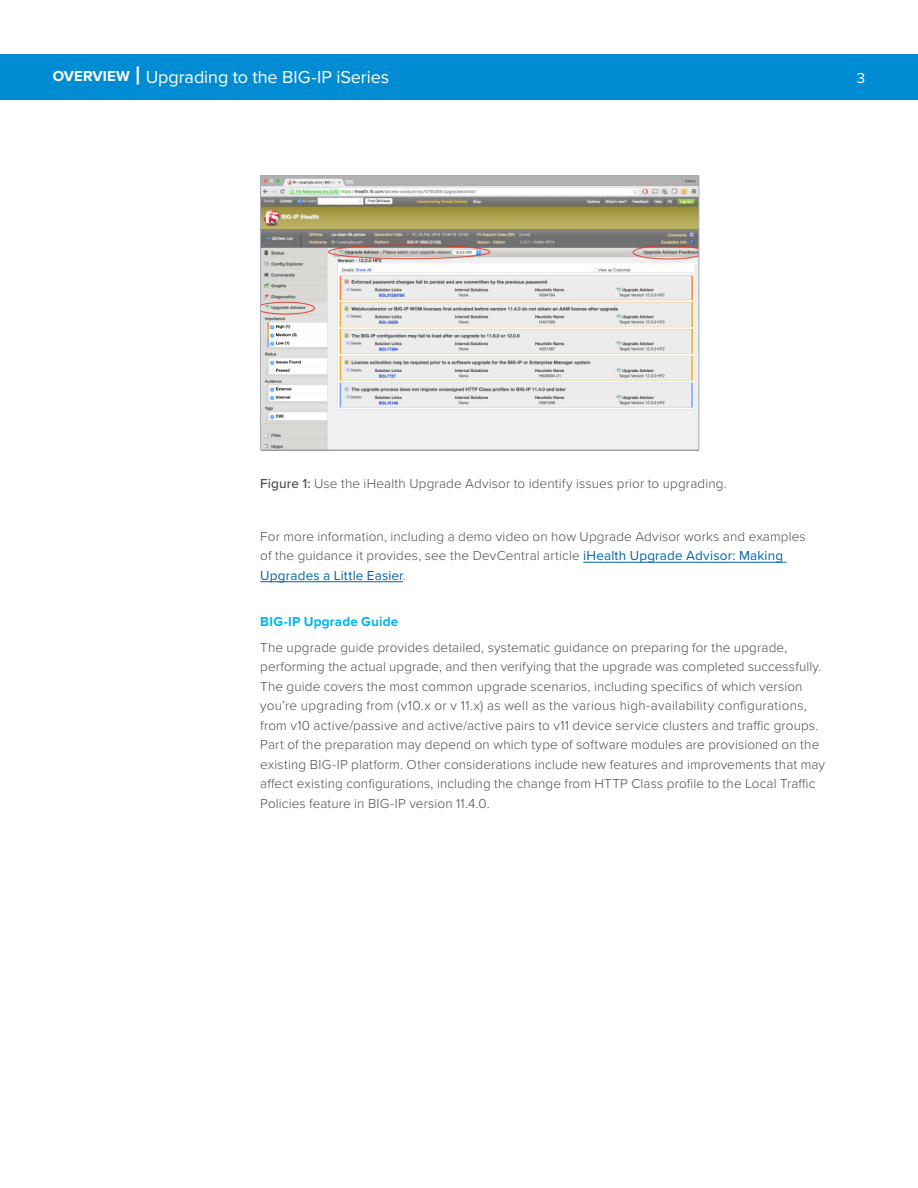
<style>
.page{position:relative;width:918px;height:1188px;background:#fff}
.page>*{position:absolute;margin:0;border:0;box-sizing:border-box;transform-origin:0 0}
.t1{font:18px "Proxima Nova";letter-spacing:-.005em;color:#fff}
.t2{font:15px "Proxima Nova";color:#fff}
.Body{font:300 13.5px/19.5px "Proxima Nova";letter-spacing:.01em;color:#4b4c4d}
.Figure_Body{font:300 13.5px "Proxima Nova";letter-spacing:.01em;color:#4b4c4d}
.Body-2{font:700 13.5px "Proxima Nova";letter-spacing:.01em;color:#00b6f0}
.s1{font-weight:700;font-size:15px}
.s2{font-weight:700;font-size:25.5px}
.s3{font-weight:500}
.s4{font-weight:400;color:#0063a4}
</style>
<div class="page">
<div style="left:0;top:54px;width:918px;height:45px;background:#008cd2"></div>
<hr style="left:583px;top:562px;width:204px;height:1px;background:#0063a4">
<hr style="left:260px;top:581px;width:143px;height:1px;background:#0063a4">
<img style="left:262px;top:178px;width:435px;height:270px">
<div style="left:260px;top:176px;width:439px;height:274px;border:1px solid #a6acb4"></div>
<h1 class="t1" style="left:53px;top:63px;width:338px"><span class="s1">OVERVIEW</span> <span class="s2">|</span> Upgrading to the BIG-IP iSeries</h1>
<p class="t2" style="left:857px;top:66px;width:10px">3</p>
<p class="Figure_Body" style="left:260px;top:474px;width:468px"><span class="s3">Figure 1:</span> Use the iHealth Upgrade Advisor to identify issues prior to upgrading.</p>
<p class="Body" style="left:260px;top:526px;width:547px">For more information, including a demo video on how Upgrade Advisor works and examples of the guidance it provides, see the DevCentral article <span class="s4">iHealth Upgrade Advisor: Making<br>Upgrades a Little Easier</span>.</p>
<p class="Body-2" style="left:260px;top:611px;width:139px">BIG-IP Upgrade Guide</p>
<p class="Body" style="left:260px;top:637px;width:566px">The upgrade guide provides detailed, systematic guidance on preparing for the upgrade, performing the actual upgrade, and then verifying that the upgrade was completed successfully.<br>The guide covers the most common upgrade scenarios, including specifics of which version you’re upgrading from (v10.x or v 11.x) as well as the various high-availability configurations, from v10 active/passive and active/active pairs to v11 device service clusters and traffic groups.<br>Part of the preparation may depend on which type of software modules are provisioned on the existing BIG-IP platform. Other considerations include new features and improvements that may affect existing configurations, including the change from HTTP Class profile to the Local Traffic Policies feature in BIG-IP version 11.4.0.</p>
</div>
